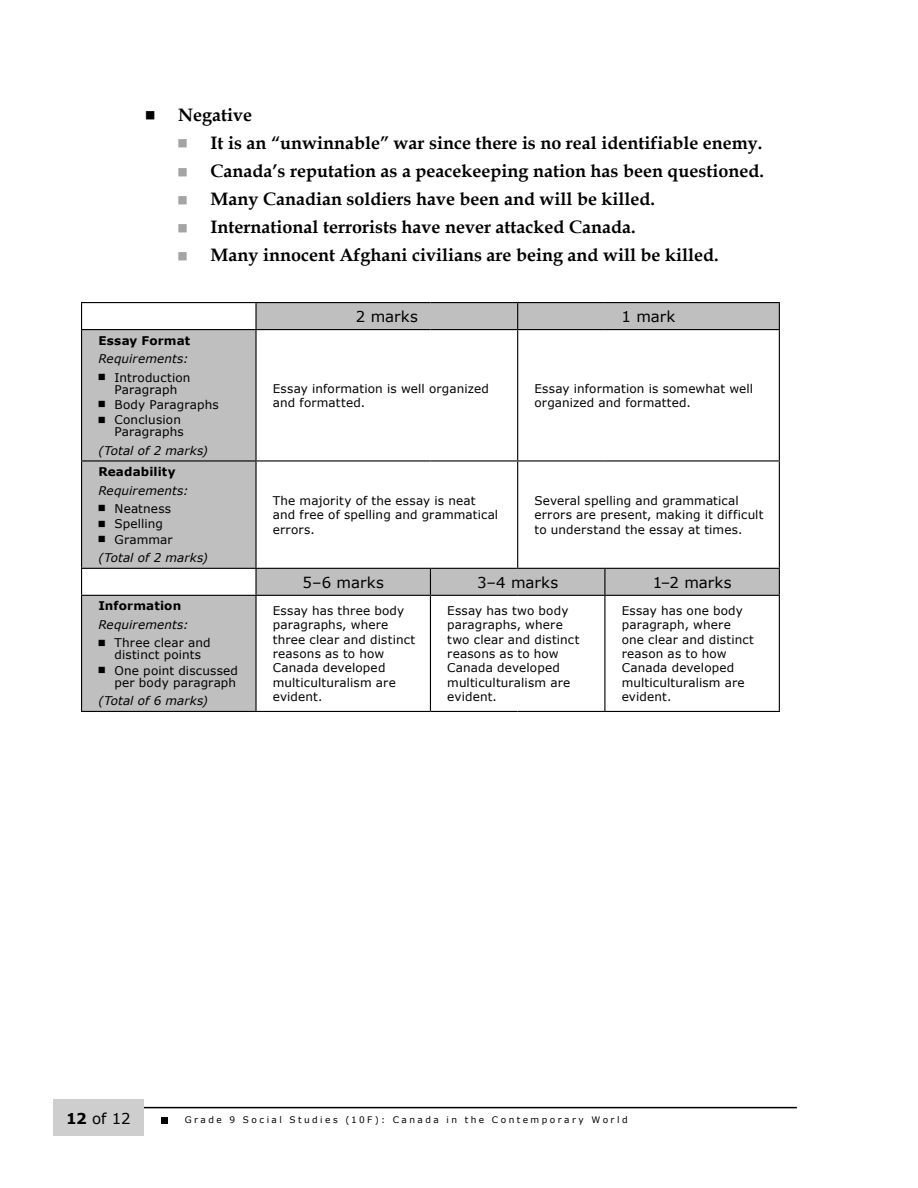
<style>
.page{position:relative;width:918px;height:1188px;background:#fff}
.page>*{position:absolute;margin:0;border:0;box-sizing:border-box;transform-origin:0 0}
.t1{font:700 18px "Book Antiqua";color:#000}
.t2{font:15px "Verdana";letter-spacing:-.005em;color:#000}
.t3{font:12px/14.4px "Verdana";letter-spacing:.01em;color:#000}
.t4{font:italic 12px "Verdana";letter-spacing:.01em;color:#000}
.t5{font:700 12px "Verdana";letter-spacing:.015em;color:#000}
.t6{font:9px "Verdana";letter-spacing:.275em;color:#000}
.s1{color:#a4a4a4}
.s2{font-weight:700}
</style>
<div class="page">
<hr style="left:53px;top:1107px;width:744px;height:1px;background:#000">
<div style="left:53px;top:1099px;width:91px;height:37px;background:#cecece"></div>
<div style="left:161px;top:1117px;width:7px;height:7px;background:#000"></div>
<svg style="left:82px;top:303px;width:697px;height:408px"></svg>
<hr style="left:81px;top:302px;width:175px;height:1px;background:#000">
<svg style="left:81px;top:303px;width:1px;height:26px"></svg>
<hr style="left:256px;top:302px;width:174px;height:1px;background:#000">
<hr style="left:255px;top:303px;width:2px;height:26px;background:#000">
<hr style="left:430px;top:302px;width:88px;height:1px;background:#000">
<hr style="left:518px;top:302px;width:87px;height:1px;background:#000">
<svg style="left:517px;top:303px;width:1px;height:26px"></svg>
<hr style="left:605px;top:302px;width:175px;height:1px;background:#000">
<svg style="left:779px;top:303px;width:1px;height:26px"></svg>
<hr style="left:81px;top:329px;width:175px;height:1px;background:#000">
<hr style="left:81px;top:330px;width:1px;height:130px;background:#000">
<hr style="left:256px;top:329px;width:174px;height:1px;background:#000">
<hr style="left:255px;top:330px;width:2px;height:130px;background:#000">
<hr style="left:430px;top:329px;width:88px;height:1px;background:#000">
<hr style="left:518px;top:329px;width:87px;height:1px;background:#000">
<hr style="left:517px;top:330px;width:1px;height:130px;background:#000">
<hr style="left:605px;top:329px;width:175px;height:1px;background:#000">
<hr style="left:779px;top:330px;width:1px;height:130px;background:#000">
<hr style="left:81px;top:460px;width:175px;height:2px;background:#000">
<hr style="left:81px;top:462px;width:1px;height:106px;background:#000">
<hr style="left:256px;top:460px;width:174px;height:2px;background:#000">
<hr style="left:255px;top:462px;width:2px;height:106px;background:#000">
<hr style="left:430px;top:460px;width:88px;height:2px;background:#000">
<hr style="left:518px;top:460px;width:87px;height:2px;background:#000">
<hr style="left:517px;top:462px;width:1px;height:106px;background:#000">
<hr style="left:605px;top:460px;width:175px;height:2px;background:#000">
<hr style="left:779px;top:462px;width:1px;height:106px;background:#000">
<hr style="left:81px;top:568px;width:175px;height:1px;background:#000">
<svg style="left:81px;top:569px;width:1px;height:26px"></svg>
<hr style="left:256px;top:568px;width:174px;height:1px;background:#000">
<hr style="left:255px;top:569px;width:2px;height:26px;background:#000">
<hr style="left:430px;top:568px;width:88px;height:1px;background:#000">
<svg style="left:430px;top:569px;width:1px;height:26px"></svg>
<hr style="left:518px;top:568px;width:87px;height:1px;background:#000">
<hr style="left:605px;top:568px;width:175px;height:1px;background:#000">
<svg style="left:604px;top:569px;width:1px;height:26px"></svg>
<svg style="left:779px;top:569px;width:1px;height:26px"></svg>
<hr style="left:81px;top:595px;width:175px;height:1px;background:#000">
<hr style="left:81px;top:596px;width:1px;height:115px;background:#000">
<hr style="left:256px;top:595px;width:174px;height:1px;background:#000">
<hr style="left:255px;top:596px;width:2px;height:115px;background:#000">
<hr style="left:430px;top:595px;width:88px;height:1px;background:#000">
<hr style="left:430px;top:596px;width:1px;height:115px;background:#000">
<hr style="left:518px;top:595px;width:87px;height:1px;background:#000">
<hr style="left:605px;top:595px;width:175px;height:1px;background:#000">
<hr style="left:604px;top:596px;width:1px;height:115px;background:#000">
<hr style="left:779px;top:596px;width:1px;height:115px;background:#000">
<hr style="left:81px;top:711px;width:175px;height:1px;background:#000">
<hr style="left:256px;top:711px;width:174px;height:1px;background:#000">
<hr style="left:430px;top:711px;width:88px;height:1px;background:#000">
<hr style="left:518px;top:711px;width:87px;height:1px;background:#000">
<hr style="left:605px;top:711px;width:175px;height:1px;background:#000">
<svg style="left:99px;top:374px;width:6px;height:6px"></svg>
<svg style="left:99px;top:401px;width:6px;height:6px"></svg>
<svg style="left:99px;top:416px;width:6px;height:7px"></svg>
<svg style="left:99px;top:505px;width:6px;height:6px"></svg>
<svg style="left:99px;top:520px;width:6px;height:7px"></svg>
<svg style="left:99px;top:536px;width:6px;height:6px"></svg>
<svg style="left:99px;top:640px;width:6px;height:6px"></svg>
<svg style="left:99px;top:667px;width:6px;height:6px"></svg>
<h1 class="t1" style="left:146px;top:103px;width:108px">■ Negative</h1>
<h1 class="t1" style="left:178px;top:131px;width:586px"><sup>■</sup> It is an “unwinnable” war since there is no real identifiable enemy.</h1>
<h1 class="t1" style="left:178px;top:159px;width:587px"><span class="s1">■</span> Canada’s reputation as a peacekeeping nation has been questioned.</h1>
<h1 class="t1" style="left:178px;top:187px;width:478px"><sup>■</sup> Many Canadian soldiers have been and will be killed.</h1>
<h1 class="t1" style="left:178px;top:215px;width:459px"><span class="s1">■</span> International terrorists have never attacked Canada.</h1>
<h1 class="t1" style="left:178px;top:243px;width:542px"><sup>■</sup> Many innocent Afghani civilians are being and will be killed.</h1>
<p class="t5" style="left:98px;top:333px;width:94px">Essay Format</p>
<p class="t4" style="left:98px;top:351px;width:92px">Requirements:</p>
<p class="t3" style="left:115px;top:371px;width:77px;line-height:12px">Introduction<br>Paragraph</p>
<p class="t3" style="left:115px;top:397px;width:106px;line-height:15.3px">Body Paragraphs<br>Conclusion</p>
<p class="t3" style="left:115px;top:424px;width:71px">Paragraphs</p>
<p class="t4" style="left:98px;top:443px;width:111px">(Total of 2 marks)</p>
<p class="t5" style="left:98px;top:464px;width:79px">Readability</p>
<p class="t4" style="left:98px;top:483px;width:92px">Requirements:</p>
<p class="t3" style="left:115px;top:501px;width:60px;line-height:15.3px">Neatness<br>Spelling<br>Grammar</p>
<p class="t4" style="left:98px;top:550px;width:111px">(Total of 2 marks)</p>
<p class="t5" style="left:98px;top:598px;width:84px">Information</p>
<p class="t4" style="left:98px;top:617px;width:92px">Requirements:</p>
<p class="t3" style="left:115px;top:637px;width:98px;line-height:12px">Three clear and distinct points</p>
<p class="t3" style="left:115px;top:664px;width:125px;line-height:12px">One point discussed per body paragraph</p>
<p class="t4" style="left:98px;top:693px;width:111px">(Total of 6 marks)</p>
<p class="t2" style="left:356px;top:307px;width:63px">2 marks</p>
<p class="t2" style="left:622px;top:307px;width:55px">1 mark</p>
<p class="t3" style="left:273px;top:381px;width:218px">Essay information is well organized and formatted.</p>
<p class="t3" style="left:534px;top:381px;width:220px">Essay information is somewhat well organized and formatted.</p>
<p class="t3" style="left:273px;top:493px;width:227px">The majority of the essay is neat and free of spelling and grammatical errors.</p>
<p class="t3" style="left:534px;top:493px;width:231px">Several spelling and grammatical errors are present, making it difficult to understand the essay at times.</p>
<p class="t2" style="left:303px;top:573px;width:83px">5–6 marks</p>
<p class="t2" style="left:477px;top:573px;width:83px">3–4 marks</p>
<p class="t2" style="left:653px;top:573px;width:80px">1–2 marks</p>
<p class="t3" style="left:273px;top:603px;width:144px">Essay has three body paragraphs, where three clear and distinct reasons as to how<br>Canada developed multiculturalism are evident.</p>
<p class="t3" style="left:447px;top:603px;width:134px">Essay has two body paragraphs, where two clear and distinct reasons as to how<br>Canada developed multiculturalism are evident.</p>
<p class="t3" style="left:622px;top:603px;width:134px">Essay has one body paragraph, where one clear and distinct reason as to how<br>Canada developed multiculturalism are evident.</p>
<p class="t2" style="left:66px;top:1109px;width:66px"><span class="s2">12</span> of 12</p>
<p class="t6" style="left:185px;top:1114px;width:444px">Grade 9 Social Studies (10F): Canada in the Contemporary World</p>
</div>
